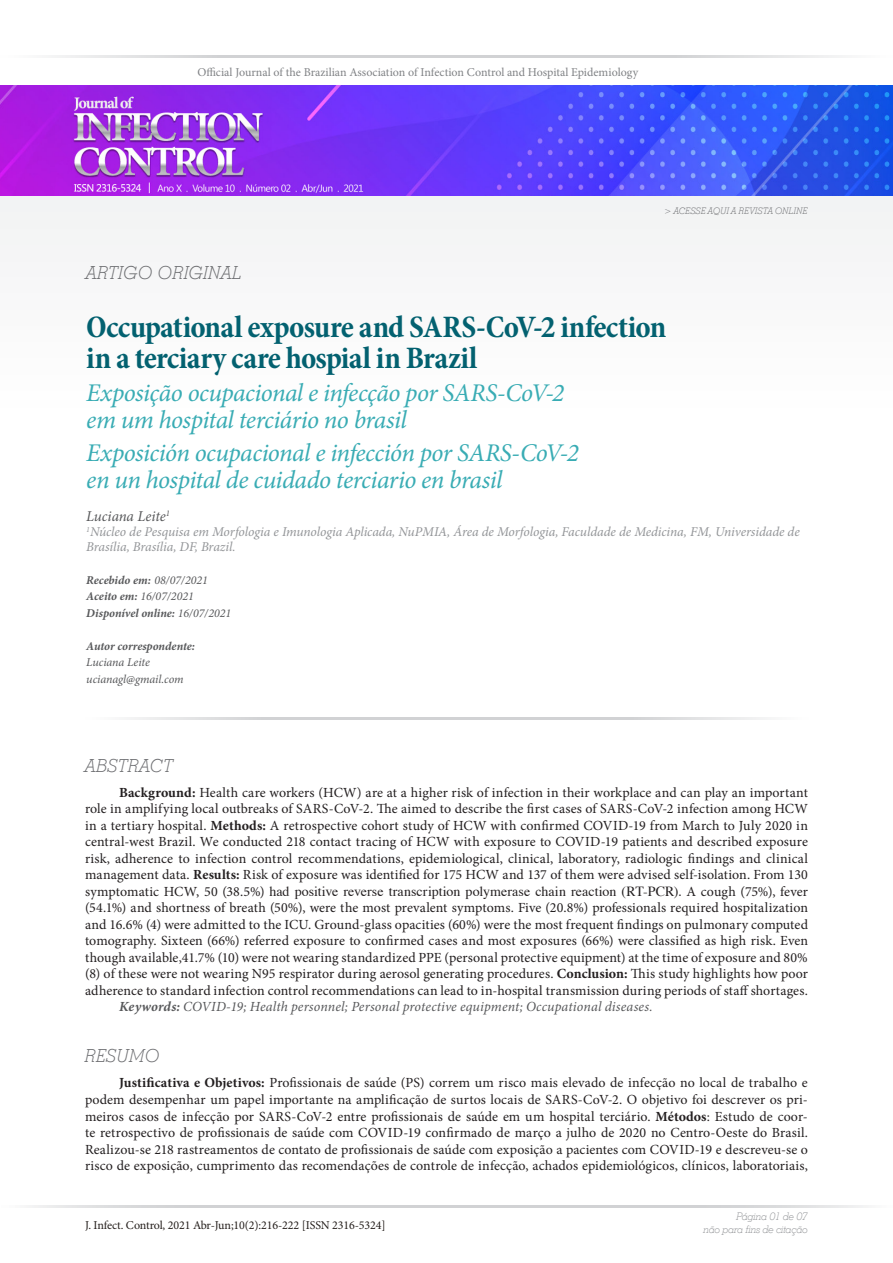
<style>
.page{position:relative;width:893px;height:1263px;background:#fff}
.page>*{position:absolute;margin:0;border:0;box-sizing:border-box;transform-origin:0 0}
.TITULO_OK{font:700 condensed 31.5px "Minion Pro";letter-spacing:-.02em;color:#036170}
.TITULO_OK-2{font:italic 25.5px "Minion Pro";letter-spacing:-.025em;color:#39acb4}
.TITULOS_CARTOLAS{font:italic 300 18px "Stymie BT";letter-spacing:.015em;color:#6c6d70}
.médico{font:italic 15px "Minion Pro";letter-spacing:-.005em;color:#57585a}
.texto_ok{font:13.95px/16.5px "Minion Pro";letter-spacing:.01em;color:#231f20;text-align:justify}
.texto_ok-2{font:italic 13.95px "Minion Pro";letter-spacing:.005em;color:#57585a}
.médico_Instituição{font:italic 13.5px/15px "Minion Pro";letter-spacing:-.005em;color:#939598}
.t1{font:12px "Minion Pro";color:#808285}
.médico-2{font:italic 700 12px "Minion Pro";letter-spacing:-.005em;color:#57585a}
.t2{font:12px "Minion Pro";letter-spacing:-.01em;color:#241e1b}
.médico-3{font:italic 12px "Minion Pro";letter-spacing:-.005em;color:#57585a}
.t3{font:italic 300 10.5px "Stymie BT";letter-spacing:-.03em;color:#939598}
.t4{font:italic 300 9px "Stymie BT";letter-spacing:.015em;color:#6c6d70}
.s1{font-style:italic;color:#fff}
.s2{font-style:italic;font-size:10.5px;color:#fff}
.s3{font-family:"Myriad Pro";font-style:italic;font-size:10.5px;color:#fff}
.s4{font-weight:400}
.s5{font-weight:700}
.s6{font-family:"Times"}
</style>
<div class="page">
<div style="left:0;top:85px;width:893px;height:333px;background:#f8f8f9"></div>
<hr style="left:0;top:55px;width:446px;height:3px;background:#d1d2d4">
<hr style="left:446px;top:55px;width:447px;height:3px;background:#d1d2d4">
<hr style="left:1px;top:1205px;width:446px;height:3px;background:#d1d2d4">
<hr style="left:447px;top:1205px;width:446px;height:3px;background:#d1d2d4">
<img style="left:0;top:85px;width:893px;height:111px">
<hr style="left:85px;top:717px;width:362px;height:3px;background:#d1d2d4">
<hr style="left:447px;top:717px;width:361px;height:3px;background:#d1d2d4">
<p class="t1" style="left:197px;top:64px;width:500px">Official Journal of the Brazilian Association of Infection Control and Hospital Epidemiology <span class="s1">P</span><span class="s2">rofessi</span><span class="s3">onals</span></p>
<p class="TITULOS_CARTOLAS" style="left:86px;top:262px;width:157px">ARTIGO ORIGINAL</p>
<p class="t4" style="left:664px;top:205px;width:145px">&gt; ACESSE AQUI A REVISTA ONLINE</p>
<p class="TITULO_OK" style="left:86px;top:305px;width:581px">Occupational exposure and SARS-CoV-2 infection</p>
<p class="TITULO_OK" style="left:86px;top:336px;width:392px">in a terciary care hospial in Brazil</p>
<p class="TITULO_OK-2" style="left:86px;top:376px;width:480px">Exposição ocupacional e infecção por SARS-CoV-2</p>
<p class="TITULO_OK-2" style="left:86px;top:403px;width:322px">em um hospital terciário no brasil</p>
<p class="TITULO_OK-2" style="left:86px;top:436px;width:494px">Exposición ocupacional e infección por SARS-CoV-2</p>
<p class="TITULO_OK-2" style="left:86px;top:463px;width:418px">en un hospital de cuidado terciario en brasil</p>
<p class="médico" style="left:86px;top:506px;width:85px">Luciana Leite<sup>1</sup></p>
<p class="médico_Instituição" style="left:86px;top:524px;width:715px"><sup>1</sup>Núcleo de Pesquisa em Morfologia e Imunologia Aplicada, NuPMIA, Área de Morfologia, Faculdade de Medicina, FM, Universidade de<br>Brasília, Brasília, DF, Brazil.</p>
<p class="médico-2" style="left:86px;top:571px;width:123px">Recebido em: <span class="s4">08/07/2021</span></p>
<p class="médico-3" style="left:86px;top:588px;width:109px"><span class="s5">Aceito em:</span> 16/07/2021</p>
<p class="médico-2" style="left:86px;top:604px;width:147px">Disponível online: <span class="s4">16/07/2021</span></p>
<p class="médico-2" style="left:86px;top:637px;width:110px">Autor correspondente:</p>
<p class="médico-3" style="left:86px;top:654px;width:65px">Luciana Leite</p>
<p class="médico-3" style="left:86px;top:671px;width:99px">ucianagl@gmail.com</p>
<p class="TITULOS_CARTOLAS" style="left:85px;top:755px;width:90px">ABSTRACT</p>
<p class="texto_ok" style="left:85px;top:784px;width:724px;text-indent:34px"><span class="s5">Background:</span> Health care workers (HCW) are at a higher risk of infection in their workplace and can play an important role in amplifying local outbreaks of SARS-CoV-2. The aimed to describe the first cases of SARS-CoV-2 infection among HCW in a tertiary hospital. <span class="s5">Methods:</span> A retrospective cohort study of HCW with confirmed COVID-19 from March to July 2020 in central-west Brazil. We conducted 218 contact tracing of HCW with exposure to COVID-19 patients and described exposure risk, adherence to infection control recommendations, epidemiological, clinical, laboratory, radiologic findings and clinical management data. <span class="s5">Results:</span> Risk of exposure was identified for 175 HCW and 137 of them were advised self-isolation. From 130 symptomatic HCW, 50 (38.5%) <span class="s6">had positive reverse transcription polymerase chain reaction (RT-PCR).</span> A cough (75%), fever (54.1%) and shortness of breath (50%), were the most prevalent symptoms. Five (20.8%) professionals required hospitalization and 16.6% (4) were admitted to the ICU. Ground-glass opacities (60%) were the most frequent findings on pulmonary computed tomography. Sixteen (66%) referred exposure to confirmed cases and most exposures (66%) were classified as high risk. Even though available,41.7% (10) were not wearing standardized PPE (personal protective equipment) at the time of exposure and 80% (8) of these were not wearing N95 respirator during aerosol generating procedures. <span class="s5">Conclusion:</span> This study highlights how poor adherence to standard infection control recommendations can lead to in-hospital transmission during periods of staff shortages.</p>
<p class="texto_ok-2" style="left:119px;top:997px;width:535px"><span class="s5">Keywords:</span> COVID-19; Health personnel; Personal protective equipment; Occupational diseases.</p>
<p class="TITULOS_CARTOLAS" style="left:85px;top:1045px;width:76px">RESUMO</p>
<p class="texto_ok" style="left:85px;top:1075px;width:724px;text-indent:34px"><span class="s5">Justificativa e Objetivos:</span> Profissionais de saúde (PS) correm um risco mais elevado de infecção no local de trabalho e podem desempenhar um papel importante na amplificação de surtos locais de SARS-CoV-2. O objetivo foi descrever os pri&shy;meiros casos de infecção por SARS-CoV-2 entre profissionais de saúde em um hospital terciário. <span class="s5">Métodos</span>: Estudo de coor&shy;te retrospectivo de profissionais de saúde com COVID-19 confirmado de março a julho de 2020 no Centro-Oeste do Brasil.<br>Realizou-se 218 rastreamentos de contato de profissionais de saúde com exposição a pacientes com COVID-19 e descreveu-se o risco de exposição, cumprimento das recomendações de controle de infecção, achados epidemiológicos, clínicos, laboratoriais,</p>
<p class="t2" style="left:85px;top:1217px;width:302px">J. Infect. Control, 2021 Abr-Jun;10(2):216-222 [ISSN 2316-5324]</p>
<p class="t3" style="left:736px;top:1210px;width:73px">Página 01 de 07</p>
<p class="t3" style="left:704px;top:1222px;width:106px">não para fins de citação</p>
</div>
